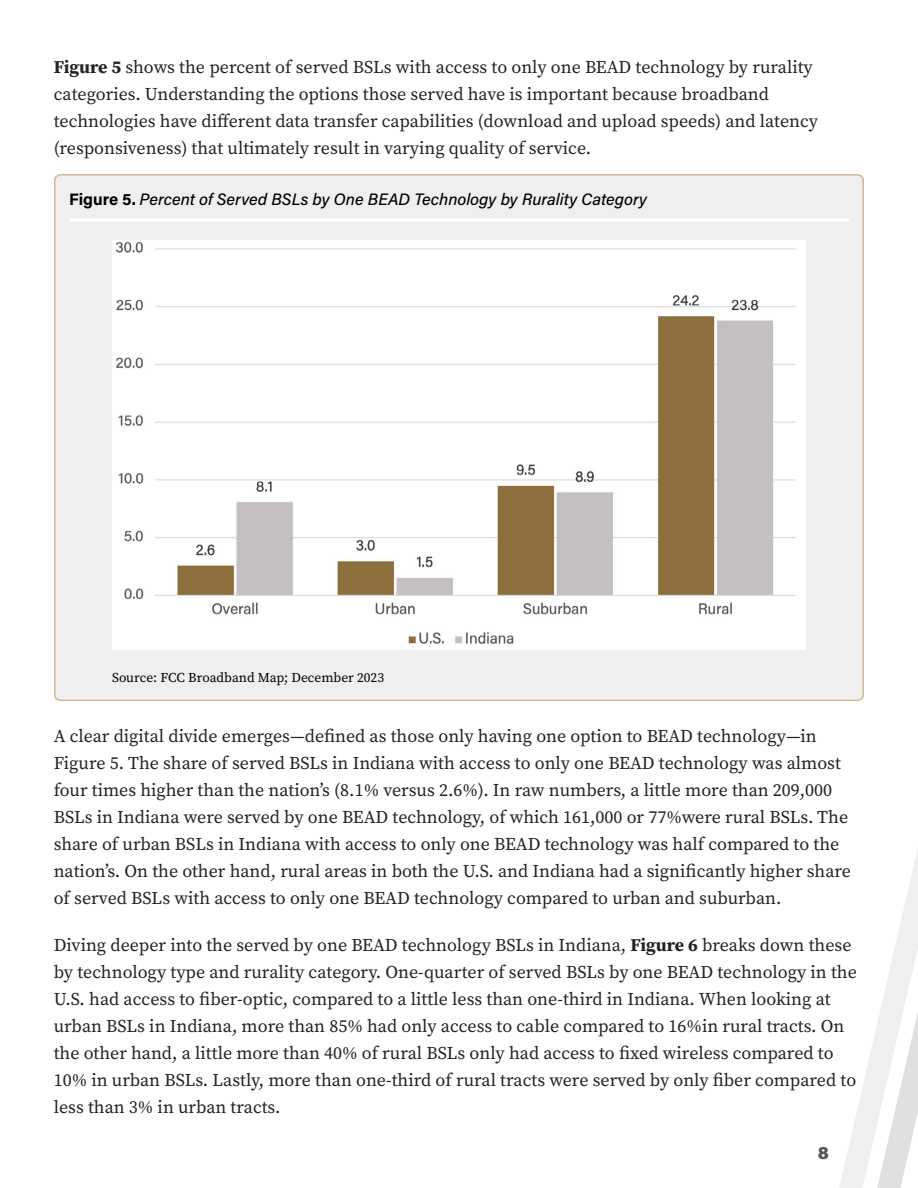
<style>
.page{position:relative;width:918px;height:1188px;background:#fff}
.page>*{position:absolute;margin:0;border:0;box-sizing:border-box;transform-origin:0 0}
.t1{font:18px/27px "Source Serif Pro";color:#272221}
.t2{font:900 18px "Acumin Pro";color:#555960}
.t3{font:italic 500 16.5px "Acumin Pro";color:#000}
.t4{font:13.5px "Source Serif Pro";color:#000}
.s1{font-weight:700}
.s2{font-weight:700;font-style:normal}
</style>
<div class="page">
<svg style="left:839px;top:849px;width:79px;height:339px"></svg>
<div style="left:55px;top:175px;width:808px;height:525px;background:#f0efef;border-radius:6px"></div>
<hr style="left:69px;top:219px;width:780px;height:3px;background:#fff">
<img style="left:112px;top:241px;width:694px;height:408px">
<p class="t1" style="left:54px;top:53px;width:766px"><span class="s1">Figure 5</span> shows the percent of served BSLs with access to only one BEAD technology by rurality categories. Understanding the options those served have is important because broadband technologies have different data transfer capabilities (download and upload speeds) and latency (responsiveness) that ultimately result in varying quality of service.</p>
<p class="t3" style="left:69px;top:187px;width:580px"><span class="s2">Figure 5.</span> Percent of Served BSLs by One BEAD Technology by Rurality Category</p>
<p class="t4" style="left:112px;top:669px;width:273px">Source: FCC Broadband Map; December 2023</p>
<p class="t1" style="left:54px;top:722px;width:799px">A clear digital divide emerges—defined as those only having one option to BEAD technology—in Figure 5. The share of served BSLs in Indiana with access to only one BEAD technology was almost four times higher than the nation’s (8.1% versus 2.6%). In raw numbers, a little more than 209,000<br>BSLs in Indiana were served by one BEAD technology, of which 161,000 or 77%were rural BSLs. The share of urban BSLs in Indiana with access to only one BEAD technology was half compared to the nation’s. On the other hand, rural areas in both the U.S. and Indiana had a significantly higher share of served BSLs with access to only one BEAD technology compared to urban and suburban.</p>
<p class="t1" style="left:54px;top:931px;width:805px">Diving deeper into the served by one BEAD technology BSLs in Indiana, <span class="s1">Figure 6</span> breaks down these by technology type and rurality category. One-quarter of served BSLs by one BEAD technology in the U.S. had access to fiber-optic, compared to a little less than one-third in Indiana. When looking at urban BSLs in Indiana, more than 85% had only access to cable compared to 16%in rural tracts. On the other hand, a little more than 40% of rural BSLs only had access to fixed wireless compared to 10% in urban BSLs. Lastly, more than one-third of rural tracts were served by only fiber compared to less than 3% in urban tracts.</p>
<p class="t2" style="left:818px;top:1140px;width:13px">8</p>
</div>
